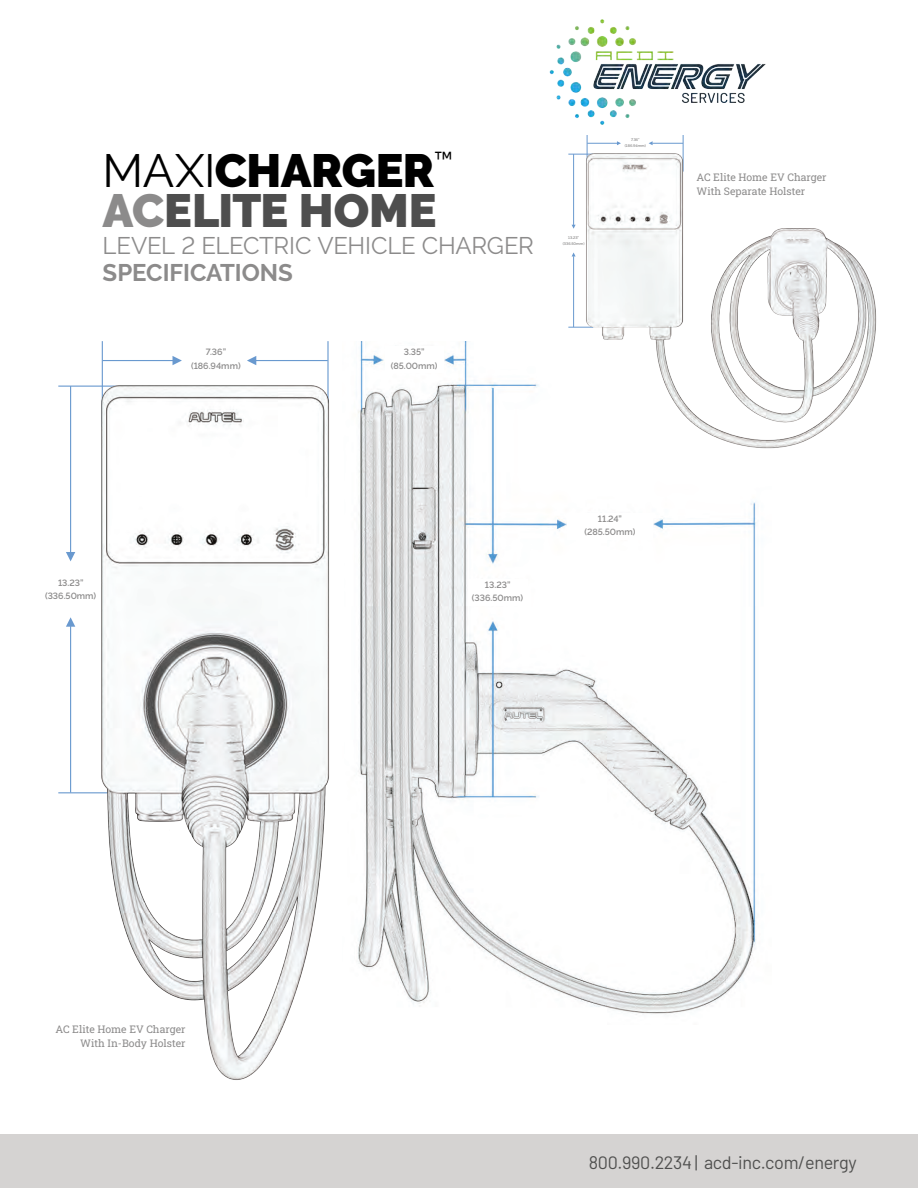
<style>
.page{position:relative;width:918px;height:1188px;background:#fff}
.page>*{position:absolute;margin:0;border:0;box-sizing:border-box;transform-origin:0 0}
.t1{font:900 46.5px/40.5px "Raleway";letter-spacing:-.015em;color:#4e4e4e}
.t2{font:24px "Raleway";letter-spacing:-.01em;color:#8c8b8b}
.t3{font:700 24px "Raleway";letter-spacing:-.005em;color:#8c8b8b}
.t4{font:18px "Barlow";letter-spacing:-.02em;color:#50504f}
.t5{font:10.5px/13.5px "Roboto Slab";color:#8c8b8b}
.t6{font:600 9px/13.5px "Raleway";color:#8c8b8b;text-align:center}
.t7{font:600 3.9px/5.7px "Raleway";color:#8c8b8b;text-align:center}
.s1{font-weight:400;color:#000}
.s2{color:#000}
.s3{color:#8c8b8b}
</style>
<div class="page">
<div style="left:0;top:1134px;width:917px;height:54px;background:#d5d3d2"></div>
<img style="left:358px;top:342px;width:398px;height:673px">
<div style="left:385px;top:347px;width:59px;height:26px;background:#fff"></div>
<div style="left:567px;top:513px;width:86px;height:27px;background:#fff"></div>
<div style="left:468px;top:579px;width:59px;height:27px;background:#fff"></div>
<hr style="left:327px;top:341px;width:2px;height:86px;background:#6999cf">
<hr style="left:102px;top:341px;width:1px;height:86px;background:#6999cf">
<hr style="left:58px;top:386px;width:59px;height:1px;background:#6999cf">
<svg style="left:66px;top:552px;width:9px;height:9px"></svg>
<hr style="left:70px;top:386px;width:1px;height:167px;background:#6999cf">
<hr style="left:58px;top:792px;width:59px;height:1px;background:#6999cf">
<svg style="left:66px;top:617px;width:9px;height:10px"></svg>
<hr style="left:70px;top:626px;width:1px;height:167px;background:#6999cf">
<svg style="left:173px;top:356px;width:6px;height:3px"></svg>
<svg style="left:250px;top:356px;width:6px;height:3px"></svg>
<img style="left:95px;top:359px;width:234px;height:721px">
<hr style="left:683px;top:135px;width:1px;height:37px;background:#6999cf">
<hr style="left:587px;top:135px;width:1px;height:37px;background:#6999cf">
<svg style="left:568px;top:154px;width:16px;height:1px"></svg>
<hr style="left:573px;top:154px;width:1px;height:71px;background:#6999cf">
<svg style="left:568px;top:327px;width:16px;height:1px"></svg>
<hr style="left:573px;top:256px;width:1px;height:71px;background:#6999cf">
<hr style="left:587px;top:143px;width:30px;height:1px;background:#6999cf">
<svg style="left:649px;top:141px;width:4px;height:4px"></svg>
<hr style="left:652px;top:143px;width:31px;height:1px;background:#6999cf">
<img style="left:584px;top:152px;width:293px;height:302px">
<div style="left:487px;top:333px;width:39px;height:36px;background:#fff"></div>
<img style="left:549px;top:19px;width:217px;height:106px">
<h1 class="t1" style="left:103px;top:150px;width:352px"><span class="s1">MAXI</span><span class="s2">CHARGER</span><sup>™<br></sup><span class="s3">AC</span>ELITE HOME</h1>
<h2 class="t2" style="left:103px;top:232px;width:433px">LEVEL 2 ELECTRIC VEHICLE CHARGER</h2>
<h2 class="t3" style="left:103px;top:259px;width:192px">SPECIFICATIONS</h2>
<p class="t6" style="left:191px;top:345px;width:51px">7.36” (186.94mm)</p>
<p class="t6" style="left:391px;top:345px;width:48px">3.35” (85.00mm)</p>
<p class="t7" style="left:563px;top:235px;width:23px">13.23” (336.50mm)</p>
<p class="t7" style="left:625px;top:137px;width:23px">7.36” (186.94mm)</p>
<p class="t5" style="left:697px;top:170px;width:131px">AC Elite Home EV Charger<br>With Separate Holster</p>
<p class="t6" style="left:45px;top:576px;width:53px">13.23” (336.50mm)</p>
<p class="t6" style="left:472px;top:578px;width:53px">13.23” (336.50mm)</p>
<p class="t6" style="left:584px;top:512px;width:53px">11.24” (285.50mm)</p>
<p class="t5" style="left:56px;top:1022px;width:131px;text-align:right">AC Elite Home EV Charger<br>With In-Body Holster</p>
<h3 class="t4" style="left:589px;top:1149px;width:269px">800.990.2234 | acd-inc.com/energy</h3>
</div>
